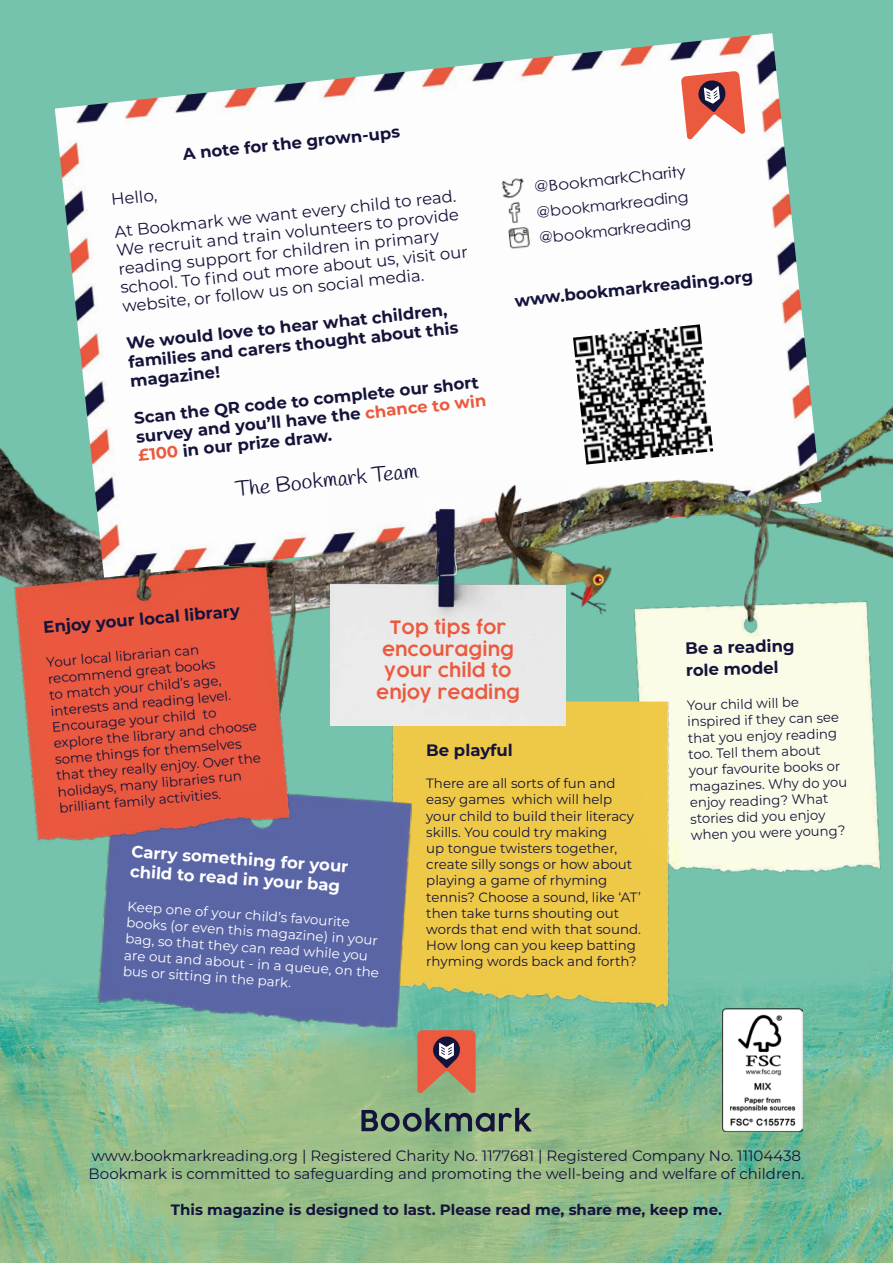
<style>
.page{position:relative;width:893px;height:1263px;background:#76c3ad}
.page>*{position:absolute;margin:0;border:0;box-sizing:border-box;transform-origin:0 0}
.t1{font:21px "Handlee";color:#14133b;scale:1.06 1}
.t2{font:600 18px/21.6px "COCOGOOSE";color:#eb5a3f;text-align:center}
.t3{font:700 16.5px/18.8px "Montserrat";color:#14133b}
.t4{font:16.5px/18.8px "Montserrat";color:#14133b}
.t5{font:700 16.5px/19.8px "Montserrat";color:#fff}
.t6{font:15px/18px "Montserrat";color:#14133b}
.t7{font:700 15px "Montserrat";color:#14133b}
.t8{font:15px/25.5px "Century Gothic";color:#14133b;text-align:justify;scale:1.11 1}
.t9{font:13.5px/16.2px "Montserrat";color:#14133b}
.t10{font:13.5px/16.2px "Montserrat";color:#fff}
.s1{color:#eb5a3f}
</style>
<div class="page">
<img style="left:0;top:963px;width:893px;height:300px">
<img style="left:603px;top:601px;width:278px;height:272px">
<img style="left:353px;top:702px;width:324px;height:312px">
<img style="left:49px;top:748px;width:414px;height:324px">
<img style="left:0;top:507px;width:339px;height:376px">
<svg style="left:361px;top:1108px;width:170px;height:24px;background:#657b69"></svg>
<svg style="left:417px;top:1030px;width:59px;height:64px;background:#c06954"></svg>
<img style="left:55px;top:33px;width:750px;height:545px">
<svg style="left:681px;top:71px;width:64px;height:69px;background:#dc897e"></svg>
<img style="left:503px;top:223px;width:33px;height:32px">
<img style="left:502px;top:209px;width:29px;height:21px">
<img style="left:493px;top:171px;width:38px;height:38px">
<img style="left:573px;top:324px;width:140px;height:12px">
<img style="left:723px;top:1008px;width:79px;height:124px">
<img style="left:229px;top:336px;width:664px;height:260px">
<img style="left:732px;top:493px;width:47px;height:137px">
<img style="left:489px;top:725px;width:53px;height:8px">
<img style="left:454px;top:471px;width:190px;height:160px">
<img style="left:115px;top:569px;width:43px;height:36px">
<img style="left:330px;top:475px;width:236px;height:250px">
<p class="t3" style="left:182px;top:144px;width:219px;rotate:-6deg">A note for the grown-ups</p>
<p class="t4" style="left:110px;top:183px;width:345px;line-height:32.2px;rotate:-6deg">Hello,<br>At Bookmark we want every child to read.</p>
<p class="t4" style="left:116px;top:240px;width:351px;rotate:-6deg">We recruit and train volunteers to provide reading support for children in primary school. To fi nd out more about us, visit our website, or follow us on social media.</p>
<p class="t3" style="left:125px;top:333px;width:333px;rotate:-6deg">We would love to hear what children, families and carers thought about this magazine!</p>
<p class="t3" style="left:133px;top:408px;width:353px;rotate:-6deg">Scan the QR code to complete our short survey and you’ll have the <span class="s1">chance to win £100</span> in our prize draw.</p>
<h1 class="t1" style="left:234px;top:477px;width:175px;rotate:-6deg">The Bookmark Team</h1>
<p class="t8" style="left:533px;top:174px;width:139px;rotate:-6deg">@BookmarkCharity @bookmarkreading @bookmarkreading</p>
<p class="t3" style="left:514px;top:291px;width:241px;rotate:-6deg">www.bookmarkreading.org</p>
<p class="t3" style="left:43px;top:617px;width:199px;rotate:-5deg">Enjoy your local library</p>
<p class="t9" style="left:46px;top:654px;width:207px;rotate:-5deg">Your local librarian can recommend great books<br>to match your child’s age, interests and reading level.<br>Encourage your child to explore the library and choose some things for themselves that they really enjoy. Over the holidays, many libraries run brilliant family activities.</p>
<h2 class="t2" style="left:376px;top:617px;width:145px">Top tips for encouraging your child to enjoy reading</h2>
<p class="t3" style="left:426px;top:740px;width:88px">Be playful</p>
<p class="t9" style="left:426px;top:775px;width:216px">There are all sorts of fun and easy games which will help your child to build their literacy skills. You could try making<br>up tongue twisters together, create silly songs or how about playing a game of rhyming tennis? Choose a sound, like ‘AT’ then take turns shouting out words that end with that sound.<br>How long can you keep batting rhyming words back and forth?</p>
<p class="t5" style="left:132px;top:841px;width:219px;rotate:4deg">Carry something for your child to read in your bag</p>
<p class="t10" style="left:128px;top:898px;width:257px;rotate:4deg">Keep one of your child’s favourite books (or even this magazine) in your bag, so that they can read while you are out and about - in a queue, on the bus or sitting in the park.</p>
<p class="t3" style="left:685px;top:637px;width:111px;line-height:21.6px;rotate:-2deg">Be a reading role model</p>
<p class="t9" style="left:686px;top:697px;width:160px;rotate:-2deg">Your child will be inspired if they can see that you enjoy reading too. Tell them about your favourite books or magazines. Why do you enjoy reading? What stories did you enjoy when you were young?</p>
<p class="t6" style="left:89px;top:1146px;width:717px">www.bookmarkreading.org | Registered Charity No. 1177681 | Registered Company No. 11104438<br>Bookmark is committed to safeguarding and promoting the well-being and welfare of children.</p>
<p class="t7" style="left:171px;top:1198px;width:553px">This magazine is designed to last. Please read me, share me, keep me.</p>
</div>
